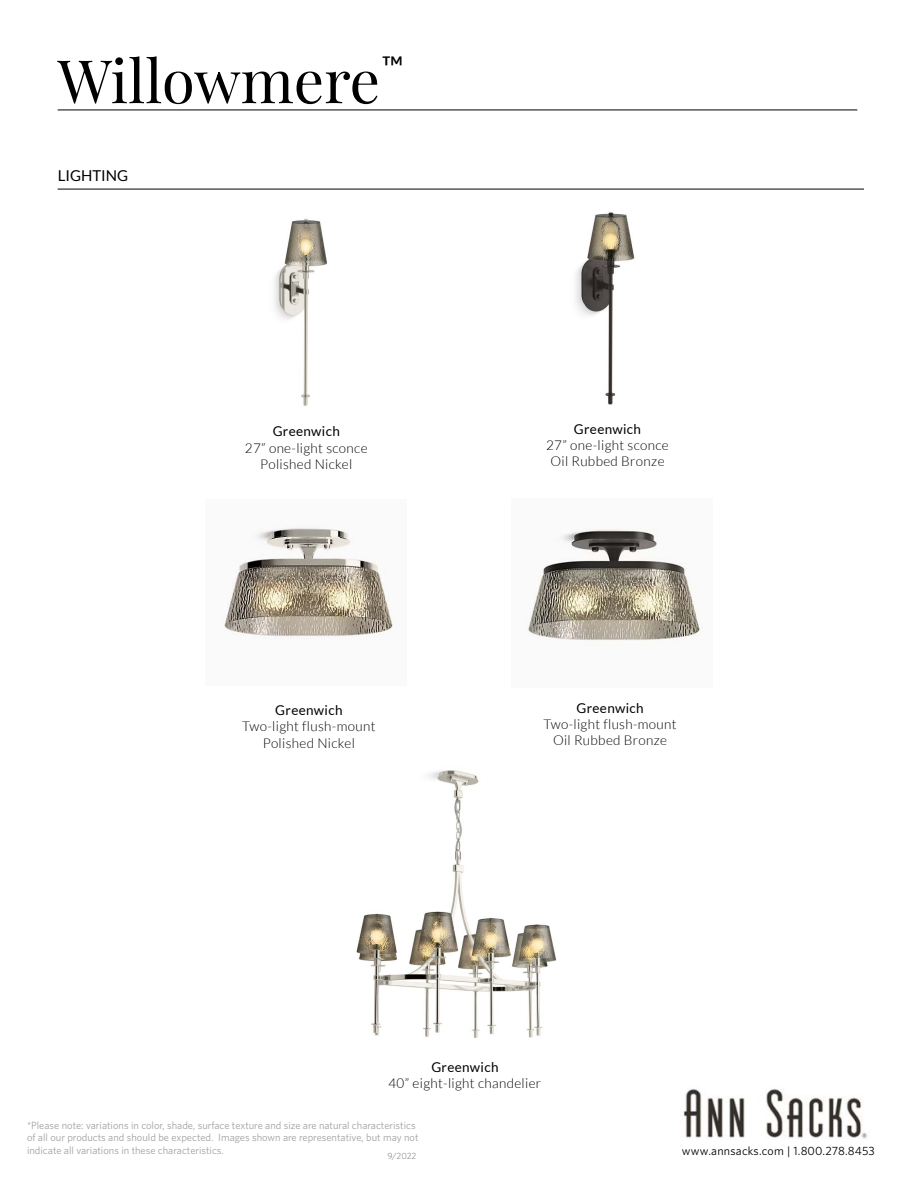
<style>
.page{position:relative;width:918px;height:1188px;background:#fff}
.page>*{position:absolute;margin:0;border:0;box-sizing:border-box;transform-origin:0 0}
.t1{font:60px "Playfair Display";color:#000}
.t2{font:15px "Lato";color:#000}
.t3{font:300 13.5px/16.2px "Lato";letter-spacing:.025em;color:#000;text-align:center}
.t4{font:13.5px "Lato";letter-spacing:.025em;color:#000}
.t5{font:12px "Whitney";letter-spacing:.015em;color:#000}
.t6{font:10.5px/12.6px "Whitney";color:#9fa1a4}
.t7{font:300 9px "Whitney";color:#6d6e71}
</style>
<div class="page">
<img style="left:683px;top:1089px;width:184px;height:50px">
<img style="left:356px;top:770px;width:201px;height:268px">
<hr style="left:58px;top:110px;width:799px;height:1px;background:#000">
<hr style="left:58px;top:189px;width:806px;height:1px;background:#000">
<img style="left:576px;top:212px;width:59px;height:193px">
<img style="left:274px;top:218px;width:53px;height:188px">
<img style="left:526px;top:529px;width:174px;height:112px">
<img style="left:224px;top:528px;width:169px;height:111px">
<h1 class="t1" style="left:58px;top:34px;width:347px">Willowmere<sup>™</sup></h1>
<h2 class="t2" style="left:58px;top:167px;width:72px">LIGHTING</h2>
<p class="t4" style="left:273px;top:424px;width:69px">Greenwich</p>
<p class="t3" style="left:245px;top:440px;width:124px">27” one-light sconce<br>Polished Nickel</p>
<p class="t4" style="left:275px;top:703px;width:69px">Greenwich</p>
<p class="t3" style="left:242px;top:719px;width:135px">Two-light flush-mount<br>Polished Nickel</p>
<p class="t4" style="left:574px;top:421px;width:69px">Greenwich</p>
<p class="t3" style="left:546px;top:437px;width:124px">27” one-light sconce<br>Oil Rubbed Bronze</p>
<p class="t4" style="left:577px;top:700px;width:69px">Greenwich</p>
<p class="t3" style="left:543px;top:716px;width:135px">Two-light flush-mount<br>Oil Rubbed Bronze</p>
<p class="t4" style="left:431px;top:1060px;width:69px">Greenwich</p>
<p class="t3" style="left:388px;top:1075px;width:154px">40” eight-light chandelier</p>
<p class="t6" style="left:27px;top:1119px;width:393px">*Please note: variations in color, shade, surface texture and size are natural characteristics of all our products and should be expected. Images shown are representative, but may not indicate all variations in these characteristics.</p>
<p class="t7" style="left:387px;top:1150px;width:30px">9/2022</p>
<p class="t5" style="left:682px;top:1143px;width:194px">www.annsacks.com | 1.800.278.8453</p>
</div>
